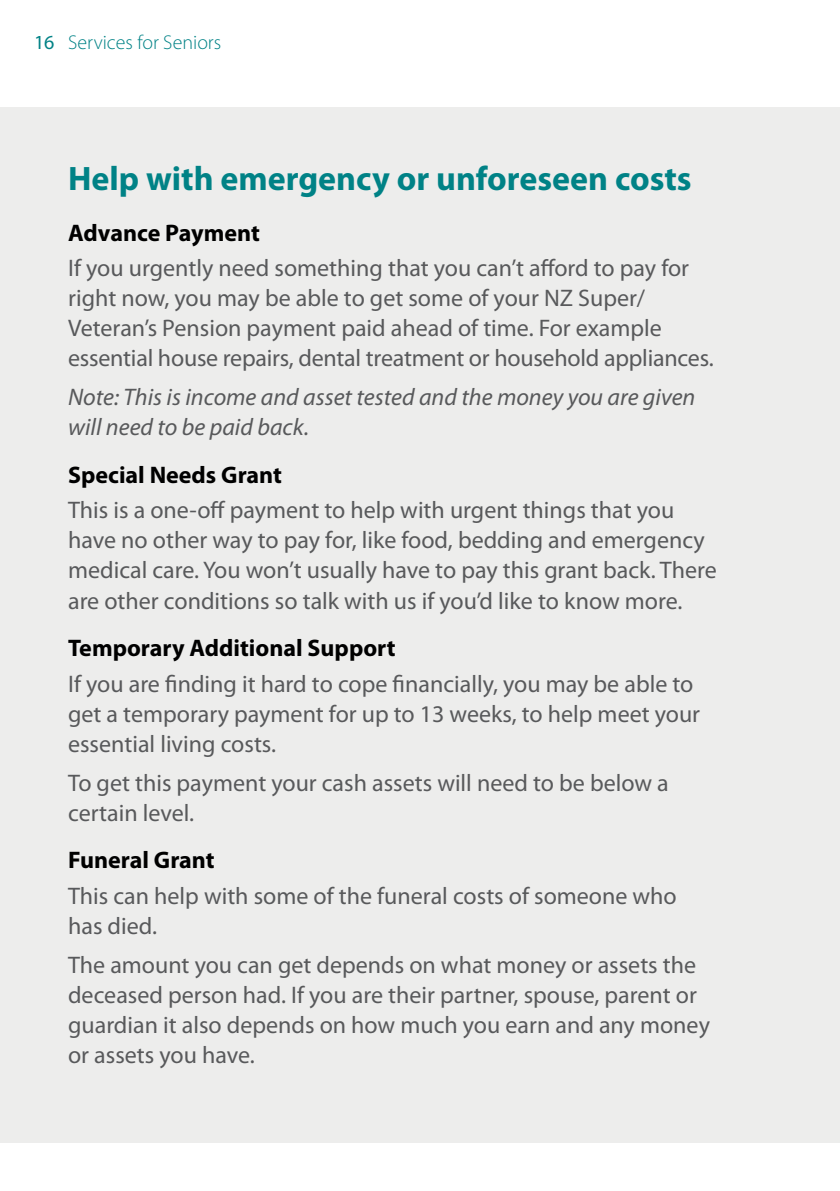
<style>
.page{position:relative;width:840px;height:1191px;background:#fff}
.page>*{position:absolute;margin:0;border:0;box-sizing:border-box;transform-origin:0 0}
.t1{font:700 34px "Myriad Pro";color:#008286}
.Body{font:24px/30px "Myriad Pro";color:#58595b}
.Body-2{font:italic 24px/30px "Myriad Pro";color:#58595b}
.t2{font:700 24px "Myriad Pro";color:#000}
.t3{font:300 20px "Myriad Pro";color:#008286}
.s1{font-weight:400}
</style>
<div class="page">
<div style="left:0;top:108px;width:839px;height:1034px;background:#ededec"></div>
<p class="t3" style="left:34px;top:30px;width:189px"><span class="s1">16</span> Services for Seniors</p>
<h2 class="t1" style="left:68px;top:156px;width:624px">Help with emergency or unforeseen costs</h2>
<h3 class="t2" style="left:68px;top:217px;width:193px">Advance Payment</h3>
<p class="Body" style="left:68px;top:253px;width:646px">If you urgently need something that you can’t afford to pay for right now, you may be able to get some of your NZ Super/ Veteran’s Pension payment paid ahead of time. For example essential house repairs, dental treatment or household appliances.</p>
<p class="Body-2" style="left:68px;top:381px;width:628px">Note: This is income and asset tested and the money you are given will need to be paid back.</p>
<h3 class="t2" style="left:68px;top:459px;width:215px">Special Needs Grant</h3>
<p class="Body" style="left:68px;top:495px;width:649px">This is a one-off payment to help with urgent things that you have no other way to pay for, like food, bedding and emergency medical care. You won’t usually have to pay this grant back. There are other conditions so talk with us if you’d like to know more.</p>
<h3 class="t2" style="left:68px;top:632px;width:329px">Temporary Additional Support</h3>
<p class="Body" style="left:68px;top:668px;width:633px">If you are finding it hard to cope financially, you may be able to get a temporary payment for up to 13 weeks, to help meet your essential living costs.</p>
<p class="Body" style="left:68px;top:767px;width:602px">To get this payment your cash assets will need to be below a certain level.</p>
<h3 class="t2" style="left:68px;top:844px;width:148px">Funeral Grant</h3>
<p class="Body" style="left:68px;top:880px;width:610px">This can help with some of the funeral costs of someone who has died.</p>
<p class="Body" style="left:68px;top:949px;width:643px">The amount you can get depends on what money or assets the deceased person had. If you are their partner, spouse, parent or guardian it also depends on how much you earn and any money or assets you have.</p>
</div>
